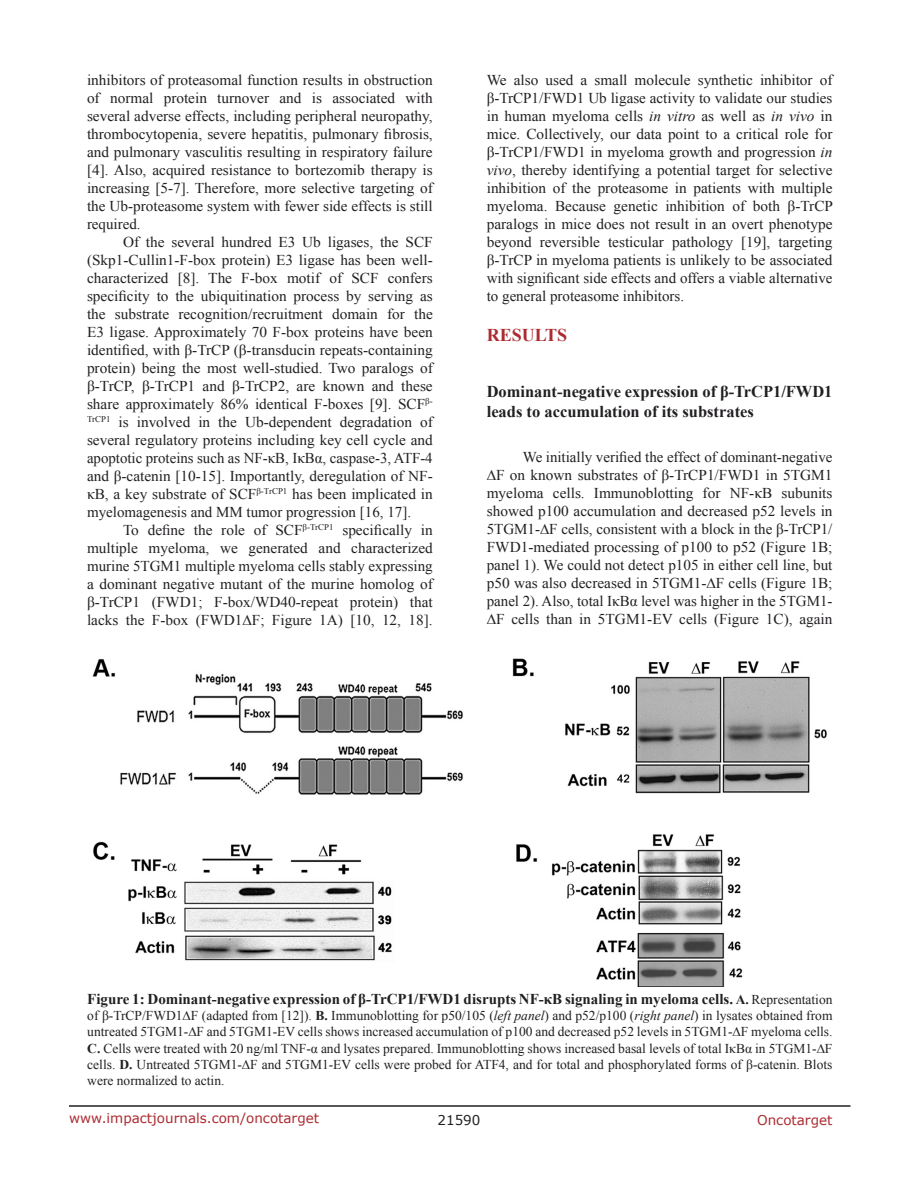
<style>
.page{position:relative;width:918px;height:1188px;background:#fff}
.page>*{position:absolute;margin:0;border:0;box-sizing:border-box;transform-origin:0 0}
.Heading{font:700 18px "Times New Roman";color:#ac2b31}
.SubHeading{font:700 16.5px/19.8px "Times New Roman";color:#221f22}
.BodyText{font:15px/18px "Times New Roman";color:#221f22;text-align:justify}
.FigureText{font:700 15px "Times New Roman";color:#221f22}
.FigureText-2{font:13.5px/16.2px "Times New Roman";color:#221f22;text-align:justify}
.t1{font:13.5px "Verdana";color:#ac2b31}
.t2{font:13.5px "Verdana";color:#221f22}
.s1{font-style:italic}
.s2{font-size:13.5px}
.s3{font-weight:400;font-size:13.5px}
.s4{font-weight:700}
</style>
<div class="page">
<hr style="left:69px;top:1105px;width:781px;height:2px;background:#231f20">
<img style="left:92px;top:658px;width:735px;height:328px">
<p class="BodyText" style="left:87px;top:71px;width:347px">inhibitors of proteasomal function results in obstruction of normal protein turnover and is associated with several adverse effects, including peripheral neuropathy, thrombocytopenia, severe hepatitis, pulmonary fibrosis, and pulmonary vasculitis resulting in respiratory failure [4]. Also, acquired resistance to bortezomib therapy is increasing [5-7]. Therefore, more selective targeting of the Ub-proteasome system with fewer side effects is still required.</p>
<p class="BodyText" style="left:87px;top:233px;width:347px;text-indent:36px">Of the several hundred E3 Ub ligases, the SCF (Skp1-Cullin1-F-box protein) E3 ligase has been well&shy;characterized [8]. The F-box motif of SCF confers specificity to the ubiquitination process by serving as the substrate recognition/recruitment domain for the E3 ligase. Approximately 70 F-box proteins have been identified, with β-TrCP (β-transducin repeats-containing protein) being the most well-studied. Two paralogs of β-TrCP, β-TrCP1 and β-TrCP2, are known and these share approximately 86% identical F-boxes [9]. SCF<sup>β-TrCP1</sup> is involved in the Ub-dependent degradation of several regulatory proteins including key cell cycle and apoptotic proteins such as NF-κB, IκBα, caspase-3, ATF-4 and β-catenin [10-15]. Importantly, deregulation of NF&shy;κB, a key substrate of SCF<sup>β-TrCP1</sup> has been implicated in myelomagenesis and MM tumor progression [16, 17].</p>
<p class="BodyText" style="left:87px;top:521px;width:347px;text-indent:36px">To define the role of SCF<sup>β-TrCP1</sup> specifically in multiple myeloma, we generated and characterized murine 5TGM1 multiple myeloma cells stably expressing a dominant negative mutant of the murine homolog of β-TrCP1 (FWD1; F-box/WD40-repeat protein) that lacks the F-box (FWD1∆F; Figure 1A) [10, 12, 18].</p>
<p class="BodyText" style="left:487px;top:71px;width:348px">We also used a small molecule synthetic inhibitor of β-TrCP1/FWD1 Ub ligase activity to validate our studies in human myeloma cells <span class="s1">in vitro</span> as well as <span class="s1">in vivo</span> in mice. Collectively, our data point to a critical role for β-TrCP1/FWD1 in myeloma growth and progression <span class="s1">in vivo</span>, thereby identifying a potential target for selective inhibition of the proteasome in patients with multiple myeloma. Because genetic inhibition of both β-TrCP paralogs in mice does not result in an overt phenotype beyond reversible testicular pathology [19], targeting β-TrCP in myeloma patients is unlikely to be associated with significant side effects and offers a viable alternative to general proteasome inhibitors.</p>
<p class="Heading" style="left:487px;top:323px;width:82px">RESULTS</p>
<p class="SubHeading" style="left:487px;top:381px;width:347px">Dominant-negative expression of β-TrCP1/FWD1 leads to accumulation of its substrates</p>
<p class="BodyText" style="left:487px;top:447px;width:347px;text-indent:36px">We initially verified the effect of dominant-negative ∆F on known substrates of β-TrCP1/FWD1 in 5TGM1 myeloma cells. Immunoblotting for NF-κB subunits showed p100 accumulation and decreased p52 levels in 5TGM1-∆F cells, consistent with a block in the β-TrCP1/ FWD1-mediated processing of p100 to p52 (Figure 1B; panel 1). We could not detect p105 in either cell line, but p50 was also decreased in 5TGM1-∆F cells (Figure 1B; panel 2). Also, total IκBα level was higher in the 5TGM1- ∆F cells than in 5TGM1-EV cells (Figure 1C), again</p>
<p class="FigureText" style="left:87px;top:989px;width:747px">Figure 1: Dominant-negative expression of β-TrCP1/FWD1 disrupts NF-κB signaling in myeloma cells. <span class="s2">A.</span> <span class="s3">Representation</span></p>
<p class="FigureText-2" style="left:87px;top:1007px;width:747px">of β-TrCP/FWD1∆F (adapted from [12]). <span class="s4">B.</span> Immunoblotting for p50/105 (<span class="s1">left panel</span>) and p52/p100 (<span class="s1">right panel</span>) in lysates obtained from untreated 5TGM1-∆F and 5TGM1-EV cells shows increased accumulation of p100 and decreased p52 levels in 5TGM1-∆F myeloma cells.<br><span class="s4">C.</span> Cells were treated with 20 ng/ml TNF-α and lysates prepared. Immunoblotting shows increased basal levels of total IκBα in 5TGM1-∆F cells. <span class="s4">D.</span> Untreated 5TGM1-∆F and 5TGM1-EV cells were probed for ATF4, and for total and phosphorylated forms of β-catenin. Blots were normalized to actin.</p>
<p class="t1" style="left:69px;top:1109px;width:252px">www.impactjournals.com/oncotarget</p>
<p class="t2" style="left:438px;top:1111px;width:44px">21590</p>
<p class="t1" style="left:757px;top:1111px;width:77px">Oncotarget</p>
</div>
